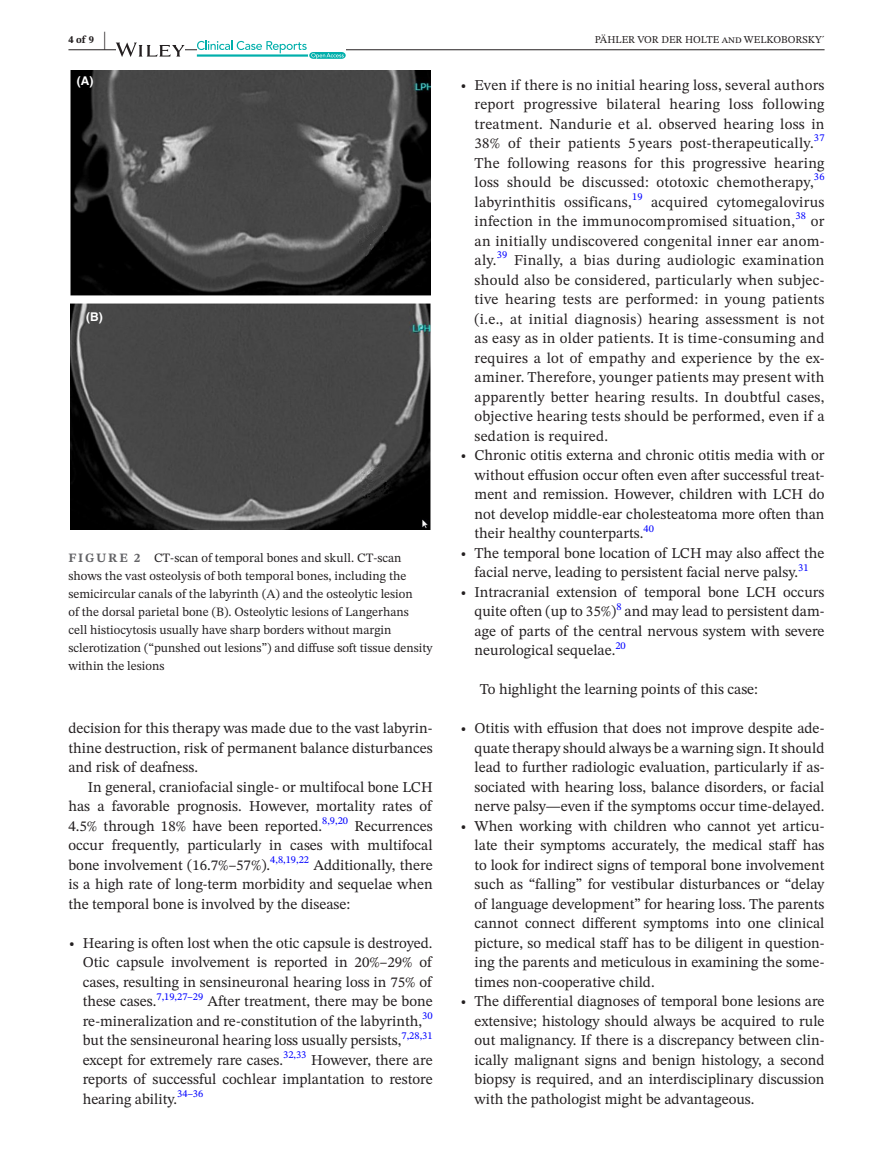
<style>
.page{position:relative;width:893px;height:1174px;background:#fff}
.page>*{position:absolute;margin:0;border:0;box-sizing:border-box;transform-origin:0 0}
.t1{font:15px/19.5px "STIX Two Text";color:#231f20;text-align:justify}
.t2{font:15px/19.5px "STIX Two Text";letter-spacing:.02em;color:#231f20}
.t3{font:12.75px/18px "STIX Two Text";color:#231f20}
.t4{font:700 12px "Helvetica";color:#fff}
.t5{font:10.5px "STIX Two Text";color:#00f}
.t6{font:10.5px "STIX Two Text";color:#231f20}
.t7{font:700 10.5px "STIX Two Text";color:#231f20}
.s1{font-size:21px}
.s2{font-weight:700;color:#636366}
</style>
<div class="page">
<hr style="left:68px;top:49px;width:756px;height:1px;background:#231f20">
<svg style="left:116px;top:43px;width:69px;height:14px"></svg>
<svg style="left:197px;top:41px;width:149px;height:18px"></svg>
<img style="left:71px;top:70px;width:359px;height:459px">
<p class="t7" style="left:68px;top:32px;width:39px">4 of 9 <span class="s1">|</span></p>
<p class="t6" style="left:595px;top:32px;width:231px">PÄHLER VOR DER HOLTE and WELKOBORSKY´</p>
<p class="t4" style="left:77px;top:73px;width:18px">(A)</p>
<p class="t4" style="left:86px;top:310px;width:18px">(B)</p>
<p class="t3" style="left:68px;top:548px;width:366px"><span class="s2">FIGURE 2</span> CT-scan of temporal bones and skull. CT-scan shows the vast osteolysis of both temporal bones, including the semicircular canals of the labyrinth (A) and the osteolytic lesion<br>of the dorsal parietal bone (B). Osteolytic lesions of Langerhans<br>cell histiocytosis usually have sharp borders without margin sclerotization (“punshed out lesions”) and diffuse soft tissue density within the lesions</p>
<p class="t1" style="left:68px;top:718px;width:366px">decision for this therapy was made due to the vast labyrin&shy;thine destruction, risk of permanent balance disturbances and risk of deafness.</p>
<p class="t1" style="left:68px;top:777px;width:366px;text-indent:19px">In general, craniofacial single- or multifocal bone LCH has a favorable prognosis. However, mortality rates of 4.5% through 18% have been reported.</p>
<p class="t5" style="left:322px;top:813px;width:27px">8,9,20</p>
<p class="t1" style="left:68px;top:816px;width:366px;text-indent:286px">Recurrences occur frequently, particularly in cases with multifocal bone involvement (16.7%–57%).</p>
<p class="t5" style="left:270px;top:852px;width:40px">4,8,19,22</p>
<p class="t1" style="left:68px;top:855px;width:366px;text-indent:245px">Additionally, there is a high rate of long-term morbidity and sequelae when the temporal bone is involved by the disease:</p>
<p class="t1" style="left:83px;top:933px;width:351px;text-indent:-14px">• Hearing is often lost when the otic capsule is destroyed.<br>Otic capsule involvement is reported in 20%–29% of cases, resulting in sensineuronal hearing loss in 75% of these cases.</p>
<p class="t5" style="left:156px;top:988px;width:48px">7,19,27–29</p>
<p class="t1" style="left:83px;top:991px;width:351px;text-indent:125px">After treatment, there may be bone re-mineralization and re-constitution of the labyrinth,</p>
<p class="t5" style="left:422px;top:1008px;width:12px">30</p>
<p class="t1" style="left:83px;top:1030px;width:320px">but the sensineuronal hearing loss usually persists,</p>
<p class="t5" style="left:402px;top:1027px;width:33px">7,28,31</p>
<p class="t1" style="left:83px;top:1050px;width:202px">except for extremely rare cases.</p>
<p class="t5" style="left:283px;top:1047px;width:25px">32,33</p>
<p class="t1" style="left:83px;top:1050px;width:351px;text-indent:228px">However, there are reports of successful cochlear implantation to restore hearing ability.</p>
<p class="t5" style="left:177px;top:1086px;width:28px">34–36</p>
<p class="t1" style="left:475px;top:75px;width:351px;text-indent:-14px">• Even if there is no initial hearing loss, several authors report progressive bilateral hearing loss following treatment. Nandurie et al. observed hearing loss in 38% of their patients 5 years post-therapeutically.</p>
<p class="t5" style="left:814px;top:130px;width:12px">37</p>
<p class="t2" style="left:475px;top:153px;width:351px">The following reasons for this progressive hearing loss should be discussed: ototoxic chemotherapy,</p>
<p class="t5" style="left:814px;top:169px;width:12px">36</p>
<p class="t2" style="left:475px;top:192px;width:159px">labyrinthitis ossificans,</p>
<p class="t5" style="left:632px;top:189px;width:12px">19</p>
<p class="t2" style="left:475px;top:192px;width:351px;text-indent:177px">acquired cytomegalovirus infection in the immunocompromised situation,</p>
<p class="t5" style="left:795px;top:208px;width:12px">38</p>
<p class="t1" style="left:475px;top:211px;width:351px;text-indent:336px">or an initially undiscovered congenital inner ear anom&shy;aly.</p>
<p class="t5" style="left:497px;top:247px;width:12px">39</p>
<p class="t1" style="left:475px;top:250px;width:351px;text-indent:40px">Finally, a bias during audiologic examination should also be considered, particularly when subjec&shy;tive hearing tests are performed: in young patients (i.e., at initial diagnosis) hearing assessment is not as easy as in older patients. It is time-consuming and requires a lot of empathy and experience by the ex&shy;aminer. Therefore, younger patients may present with apparently better hearing results. In doubtful cases, objective hearing tests should be performed, even if a sedation is required.</p>
<p class="t1" style="left:475px;top:445px;width:351px;text-indent:-14px">• Chronic otitis externa and chronic otitis media with or without effusion occur often even after successful treat&shy;ment and remission. However, children with LCH do not develop middle-ear cholesteatoma more often than their healthy counterparts.</p>
<p class="t5" style="left:643px;top:520px;width:12px">40</p>
<p class="t1" style="left:475px;top:543px;width:351px;text-indent:-14px">• The temporal bone location of LCH may also affect the facial nerve, leading to persistent facial nerve palsy.</p>
<p class="t5" style="left:798px;top:559px;width:12px">31</p>
<p class="t1" style="left:475px;top:582px;width:351px;text-indent:-14px">• Intracranial extension of temporal bone LCH occurs quite often (up to 35%)</p>
<p class="t5" style="left:616px;top:598px;width:7px">8</p>
<p class="t1" style="left:475px;top:601px;width:351px;text-indent:150px">and may lead to persistent dam&shy;age of parts of the central nervous system with severe neurological sequelae.</p>
<p class="t5" style="left:615px;top:637px;width:12px">20</p>
<p class="t1" style="left:480px;top:679px;width:280px">To highlight the learning points of this case:</p>
<p class="t1" style="left:475px;top:718px;width:351px;text-indent:-14px">• Otitis with effusion that does not improve despite ade&shy;quate therapy should always be a warning sign. It should lead to further radiologic evaluation, particularly if as&shy;sociated with hearing loss, balance disorders, or facial nerve palsy—even if the symptoms occur time-delayed.</p>
<p class="t1" style="left:475px;top:816px;width:351px;text-indent:-14px">• When working with children who cannot yet articu&shy;late their symptoms accurately, the medical staff has to look for indirect signs of temporal bone involvement such as “falling” for vestibular disturbances or “delay of language development” for hearing loss. The parents cannot connect different symptoms into one clinical picture, so medical staff has to be diligent in question&shy;ing the parents and meticulous in examining the some&shy;times non-cooperative child.</p>
<p class="t1" style="left:475px;top:991px;width:351px;text-indent:-14px">• The differential diagnoses of temporal bone lesions are extensive; histology should always be acquired to rule out malignancy. If there is a discrepancy between clin&shy;ically malignant signs and benign histology, a second biopsy is required, and an interdisciplinary discussion with the pathologist might be advantageous.</p>
</div>
